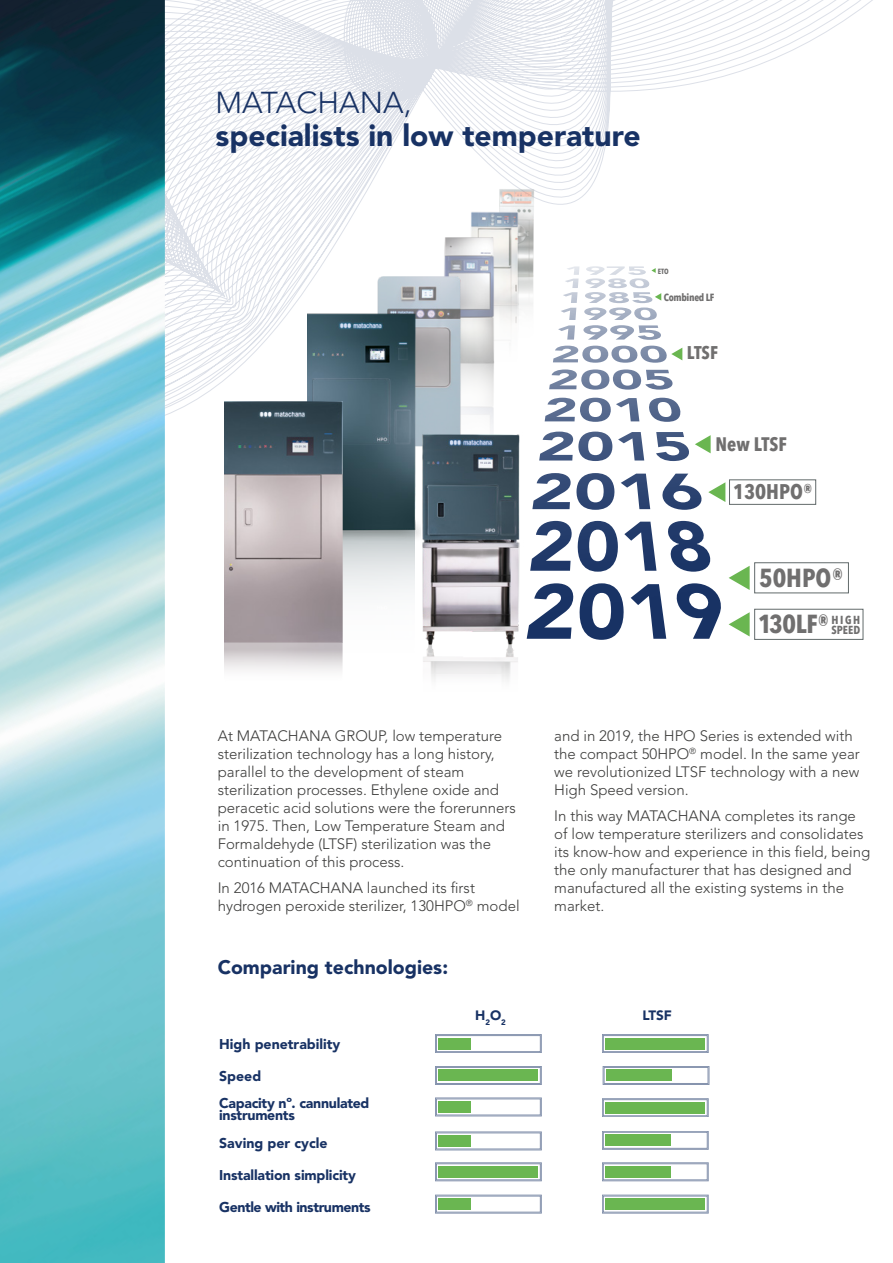
<style>
.page{position:relative;width:893px;height:1263px;background:#fff}
.page>*{position:absolute;margin:0;border:0;box-sizing:border-box;transform-origin:0 0}
.t1{font:900 30px "Avenir LT Std";color:#183264}
.t2{font:300 30px "Avenir LT Std";color:#183264}
.t3{font:700 condensed 25.8px "Avenir Next LT Pro";letter-spacing:-.005em;color:#706f6f}
.t4{font:700 condensed 21px "Avenir Next LT Pro";color:#706f6f}
.t5{font:900 19.5px "Avenir LT Std";color:#183264}
.t6{font:700 condensed 19.35px "Avenir Next LT Pro";color:#706f6f}
.t7{font:700 condensed 18.3px "Avenir Next LT Pro";color:#706f6f}
.t8{font:300 15px/18px "Avenir LT Std";color:#3c3c3b}
.t9{font:900 14.1px/27.5px "Avenir LT Std";letter-spacing:-.01em;color:#183264}
.t10{font:900 14.1px "Avenir LT Std";letter-spacing:-.03em;color:#183264}
.t11{font:900 13.5px "Avenir LT Std";color:#183264}
.t12{font:700 condensed 11.55px/9.9px "Avenir Next LT Pro";letter-spacing:.01em;color:#706f6f}
.t13{font:700 condensed 10.35px "Avenir Next LT Pro";letter-spacing:-.03em;color:#706f6f}
.t14{font:700 condensed 7.5px "Avenir Next LT Pro";color:#706f6f}
</style>
<div class="page">
<svg style="left:165px;top:0;width:708px;height:609px"></svg>
<img style="left:0;top:0;width:165px;height:1263px">
<img style="left:527px;top:279px;width:9px;height:86px">
<img style="left:495px;top:186px;width:41px;height:93px">
<img style="left:509px;top:309px;width:18px;height:91px">
<img style="left:457px;top:208px;width:70px;height:101px">
<img style="left:480px;top:369px;width:29px;height:44px">
<img style="left:429px;top:232px;width:80px;height:137px">
<img style="left:357px;top:259px;width:123px;height:154px">
<img style="left:342px;top:544px;width:38px;height:123px">
<img style="left:308px;top:314px;width:112px;height:230px">
<div style="left:729px;top:479px;width:87px;height:26px;border:1px solid #626a6b"></div>
<div style="left:754px;top:562px;width:95px;height:31px;border:1px solid #626a6b"></div>
<svg style="left:558px;top:266px;width:104px;height:74px"></svg>
<svg style="left:552px;top:346px;width:130px;height:17px"></svg>
<svg style="left:548px;top:369px;width:126px;height:21px"></svg>
<svg style="left:543px;top:398px;width:96px;height:24px"></svg>
<svg style="left:648px;top:398px;width:34px;height:24px"></svg>
<svg style="left:558px;top:432px;width:86px;height:29px"></svg>
<svg style="left:655px;top:432px;width:56px;height:29px"></svg>
<svg style="left:558px;top:473px;width:92px;height:37px"></svg>
<svg style="left:661px;top:474px;width:64px;height:36px"></svg>
<svg style="left:558px;top:521px;width:192px;height:119px"></svg>
<img style="left:224px;top:402px;width:118px;height:269px">
<img style="left:380px;top:413px;width:178px;height:264px">
<img style="left:861px;top:229px;width:12px;height:411px">
<svg style="left:435px;top:1034px;width:107px;height:19px"></svg>
<div style="left:439px;top:1038px;width:32px;height:11px;background:#6ab651"></div>
<svg style="left:435px;top:1098px;width:107px;height:18px"></svg>
<div style="left:439px;top:1101px;width:32px;height:11px;background:#6ab651"></div>
<svg style="left:435px;top:1132px;width:107px;height:18px"></svg>
<div style="left:439px;top:1135px;width:32px;height:11px;background:#6ab651"></div>
<svg style="left:435px;top:1195px;width:107px;height:18px"></svg>
<div style="left:439px;top:1198px;width:32px;height:12px;background:#6ab651"></div>
<svg style="left:603px;top:1066px;width:106px;height:19px"></svg>
<div style="left:606px;top:1070px;width:66px;height:11px;background:#6ab651"></div>
<svg style="left:435px;top:1162px;width:107px;height:19px"></svg>
<div style="left:439px;top:1166px;width:99px;height:11px;background:#6ab651"></div>
<svg style="left:602px;top:1034px;width:106px;height:19px"></svg>
<div style="left:606px;top:1038px;width:99px;height:11px;background:#6ab651"></div>
<svg style="left:435px;top:1066px;width:107px;height:19px"></svg>
<div style="left:439px;top:1070px;width:99px;height:11px;background:#6ab651"></div>
<svg style="left:602px;top:1098px;width:106px;height:19px"></svg>
<div style="left:606px;top:1102px;width:99px;height:11px;background:#6ab651"></div>
<svg style="left:602px;top:1195px;width:106px;height:18px"></svg>
<div style="left:606px;top:1198px;width:99px;height:12px;background:#6ab651"></div>
<svg style="left:602px;top:1162px;width:106px;height:19px"></svg>
<div style="left:606px;top:1166px;width:65px;height:11px;background:#6ab651"></div>
<svg style="left:602px;top:1131px;width:106px;height:18px"></svg>
<div style="left:606px;top:1135px;width:65px;height:11px;background:#6ab651"></div>
<div style="left:754px;top:609px;width:109px;height:31px;border:1px solid #626a6b"></div>
<h1 class="t2" style="left:216px;top:85px;width:197px">MATACHANA,</h1>
<h1 class="t1" style="left:216px;top:117px;width:427px">specialists in low temperature</h1>
<p class="t14" style="left:658px;top:266px;width:12px">ETO</p>
<p class="t13" style="left:664px;top:291px;width:52px">Combined LF</p>
<p class="t7" style="left:687px;top:341px;width:33px">LTSF</p>
<p class="t6" style="left:715px;top:432px;width:73px">New LTSF</p>
<h3 class="t4" style="left:733px;top:479px;width:81px">130HPO®</h3>
<h2 class="t3" style="left:759px;top:562px;width:86px">50HPO®</h2>
<h2 class="t3" style="left:758px;top:608px;width:73px">130LF®</h2>
<p class="t12" style="left:831px;top:614px;width:30px">HIGH<br>SPEED</p>
<p class="t8" style="left:218px;top:727px;width:300px">At MATACHANA GROUP, low temperature sterilization technology has a long history, parallel to the development of steam sterilization processes. Ethylene oxide and peracetic acid solutions were the forerunners in 1975. Then, Low Temperature Steam and Formaldehyde (LTSF) sterilization was the continuation of this process.</p>
<p class="t8" style="left:218px;top:879px;width:303px">In 2016 MATACHANA launched its first hydrogen peroxide sterilizer, 130HPO<sup>®</sup> model</p>
<h3 class="t5" style="left:218px;top:956px;width:232px">Comparing technologies:</h3>
<p class="t8" style="left:554px;top:727px;width:307px">and in 2019, the HPO Series is extended with the compact 50HPO<sup>®</sup> model. In the same year we revolutionized LTSF technology with a new High Speed version.</p>
<p class="t8" style="left:554px;top:807px;width:317px">In this way MATACHANA completes its range of low temperature sterilizers and consolidates its know-how and experience in this field, being the only manufacturer that has designed and manufactured all the existing systems in the market.</p>
<p class="t9" style="left:219px;top:1030px;width:123px">High penetrability</p>
<p class="t9" style="left:219px;top:1062px;width:152px">Speed<br>Capacity nº. cannulated</p>
<p class="t9" style="left:219px;top:1102px;width:110px">instruments<br>Saving per cycle</p>
<p class="t9" style="left:219px;top:1161px;width:138px">Installation simplicity</p>
<p class="t10" style="left:219px;top:1199px;width:153px">Gentle with instruments</p>
<p class="t11" style="left:475px;top:1007px;width:32px">H<sub>2</sub>O<sub>2</sub></p>
<p class="t11" style="left:642px;top:1007px;width:31px">LTSF</p>
</div>
